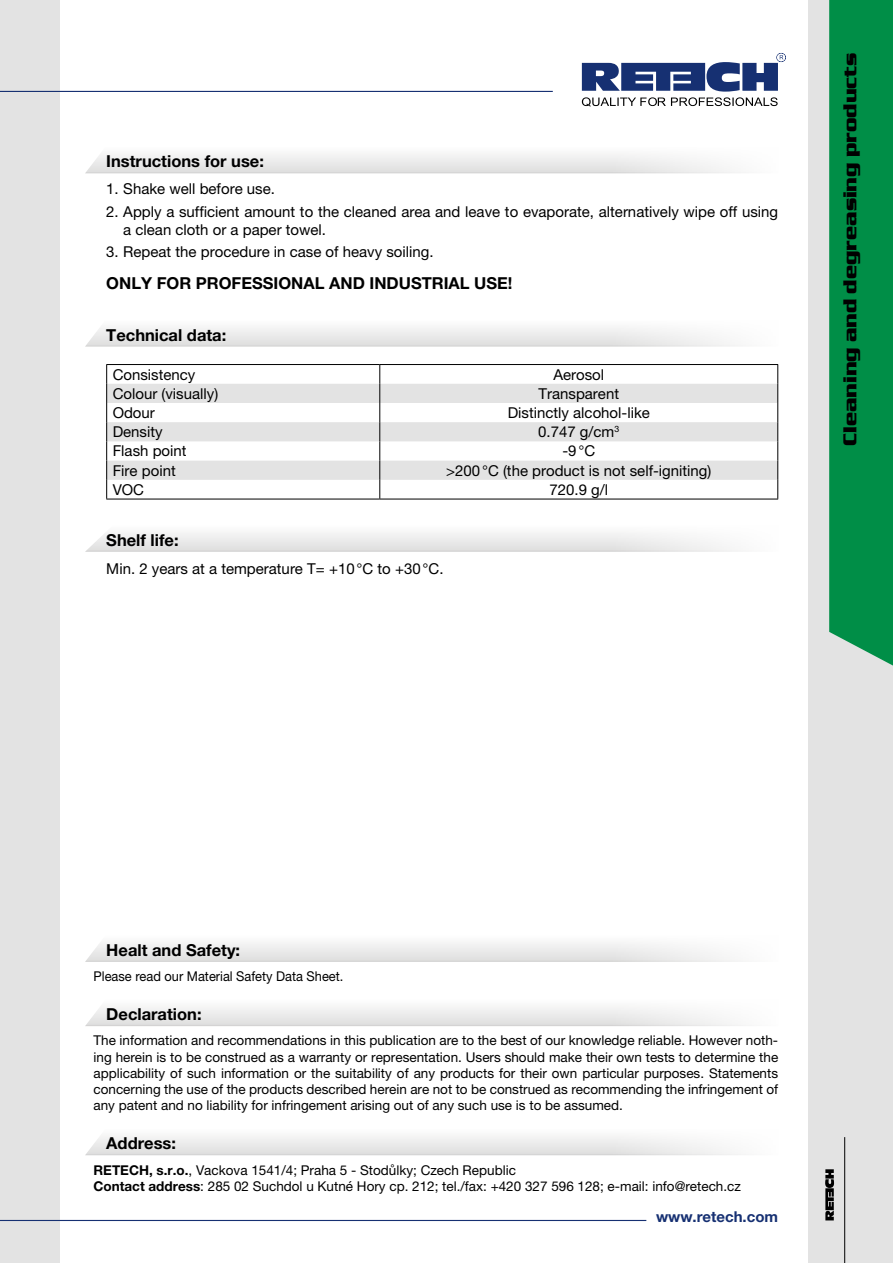
<style>
.page{position:relative;width:893px;height:1263px;background:#fff}
.page>*{position:absolute;margin:0;border:0;box-sizing:border-box;transform-origin:0 0}
.t1{font:700 19.5px "Serpentine DEE";color:#000}
.t2{font:700 16.5px "Helvetica Neue LT Pro";color:#000}
.t3{font:15px/18px "Helvetica Neue LT Pro";color:#000}
.t4{font:700 15px "Helvetica Neue LT Pro";color:#163072}
.t5{font:13.5px/16.2px "Helvetica Neue LT Pro";color:#000;text-align:justify}
.t6{font:13.5px "Helvetica Neue LT Pro";color:#000;scale:.95 1}
.s1{font-weight:700}
</style>
<div class="page">
<div style="left:808px;top:0;width:85px;height:1263px;background:#e3e3e3"></div>
<div style="left:829px;top:0;width:64px;height:666px;background:#008e47"></div>
<div style="left:0;top:0;width:60px;height:1263px;background:#e3e3e3"></div>
<hr style="left:0;top:91px;width:553px;height:1px;background:#163072">
<svg style="left:582px;top:53px;width:204px;height:54px"></svg>
<hr style="left:844px;top:1137px;width:1px;height:126px;background:#000">
<svg style="left:825px;top:1169px;width:9px;height:51px"></svg>
<hr style="left:0;top:1220px;width:646px;height:1px;background:#163072">
<svg style="left:85px;top:943px;width:653px;height:19px"></svg>
<svg style="left:85px;top:1007px;width:658px;height:19px"></svg>
<svg style="left:85px;top:1136px;width:656px;height:19px"></svg>
<svg style="left:85px;top:154px;width:656px;height:19px"></svg>
<svg style="left:86px;top:328px;width:652px;height:18px"></svg>
<svg style="left:107px;top:365px;width:670px;height:134px"></svg>
<svg style="left:107px;top:384px;width:670px;height:96px;fill:#e3e3e3"></svg>
<hr style="left:106px;top:364px;width:274px;height:1px;background:#000">
<hr style="left:380px;top:364px;width:398px;height:1px;background:#000">
<svg style="left:106px;top:365px;width:1px;height:134px"></svg>
<svg style="left:777px;top:365px;width:1px;height:134px"></svg>
<hr style="left:106px;top:499px;width:274px;height:1px;background:#000">
<hr style="left:380px;top:499px;width:398px;height:1px;background:#000">
<svg style="left:380px;top:365px;width:1px;height:134px"></svg>
<svg style="left:85px;top:533px;width:653px;height:19px"></svg>
<p class="t2" style="left:106px;top:151px;width:159px">Instructions for use:</p>
<p class="t3" style="left:106px;top:180px;width:170px">1. Shake well before use.</p>
<p class="t3" style="left:123px;top:202px;width:656px;text-indent:-17px">2. Apply a sufficient amount to the cleaned area and leave to evaporate, alternatively wipe off using a clean cloth or a paper towel.</p>
<p class="t3" style="left:106px;top:242px;width:329px">3. Repeat the procedure in case of heavy soiling.</p>
<p class="t2" style="left:106px;top:273px;width:408px">ONLY FOR PROFESSIONAL AND INDUSTRIAL USE!</p>
<p class="t2" style="left:106px;top:324px;width:122px">Technical data:</p>
<p class="t3" style="left:113px;top:365px;width:84px">Consistency</p>
<p class="t3" style="left:553px;top:365px;width:52px">Aerosol</p>
<p class="t3" style="left:113px;top:384px;width:107px">Colour (visually)</p>
<p class="t3" style="left:538px;top:384px;width:82px">Transparent</p>
<p class="t3" style="left:113px;top:403px;width:44px">Odour</p>
<p class="t3" style="left:508px;top:403px;width:144px">Distinctly alcohol-like</p>
<p class="t3" style="left:113px;top:423px;width:52px">Density</p>
<p class="t3" style="left:538px;top:423px;width:83px">0.747 g/cm<sup>3</sup></p>
<p class="t3" style="left:113px;top:442px;width:75px">Flash point</p>
<p class="t3" style="left:562px;top:442px;width:34px">-9°C</p>
<p class="t3" style="left:113px;top:461px;width:65px">Fire point</p>
<p class="t3" style="left:446px;top:461px;width:267px">&gt;200°C (the product is not self-igniting)</p>
<p class="t3" style="left:113px;top:480px;width:33px">VOC</p>
<p class="t3" style="left:549px;top:480px;width:60px">720.9 g/l</p>
<p class="t2" style="left:106px;top:530px;width:74px">Shelf life:</p>
<p class="t3" style="left:106px;top:559px;width:339px">Min. 2 years at a temperature T= +10°C to +30°C.</p>
<h1 class="t1" style="left:839px;top:446px;width:394px;rotate:-90deg">Cleaning and degreasing products</h1>
<p class="t2" style="left:106px;top:940px;width:135px">Healt and Safety:</p>
<p class="t6" style="left:94px;top:968px;width:265px">Please read our Material Safety Data Sheet.</p>
<p class="t2" style="left:106px;top:1004px;width:97px">Declaration:</p>
<p class="t5" style="left:94px;top:1032px;width:686px">The information and recommendations in this publication are to the best of our knowledge reliable. However noth&shy;ing herein is to be construed as a warranty or representation. Users should make their own tests to determine the applicability of such information or the suitability of any products for their own particular purposes. Statements concerning the use of the products described herein are not to be construed as recommending the infringement of any patent and no liability for infringement arising out of any such use is to be assumed.</p>
<p class="t2" style="left:106px;top:1133px;width:71px">Address:</p>
<p class="t5" style="left:94px;top:1161px;width:649px"><span class="s1">RETECH, s.r.o.</span>, Vackova 1541/4; Praha 5 - Stodůlky; Czech Republic<br><span class="s1">Contact address</span>: 285 02 Suchdol u Kutné Hory cp. 212; tel./fax: +420 327 596 128; e-mail: info@retech.cz</p>
<p class="t4" style="left:656px;top:1207px;width:124px">www.retech.com</p>
</div>
